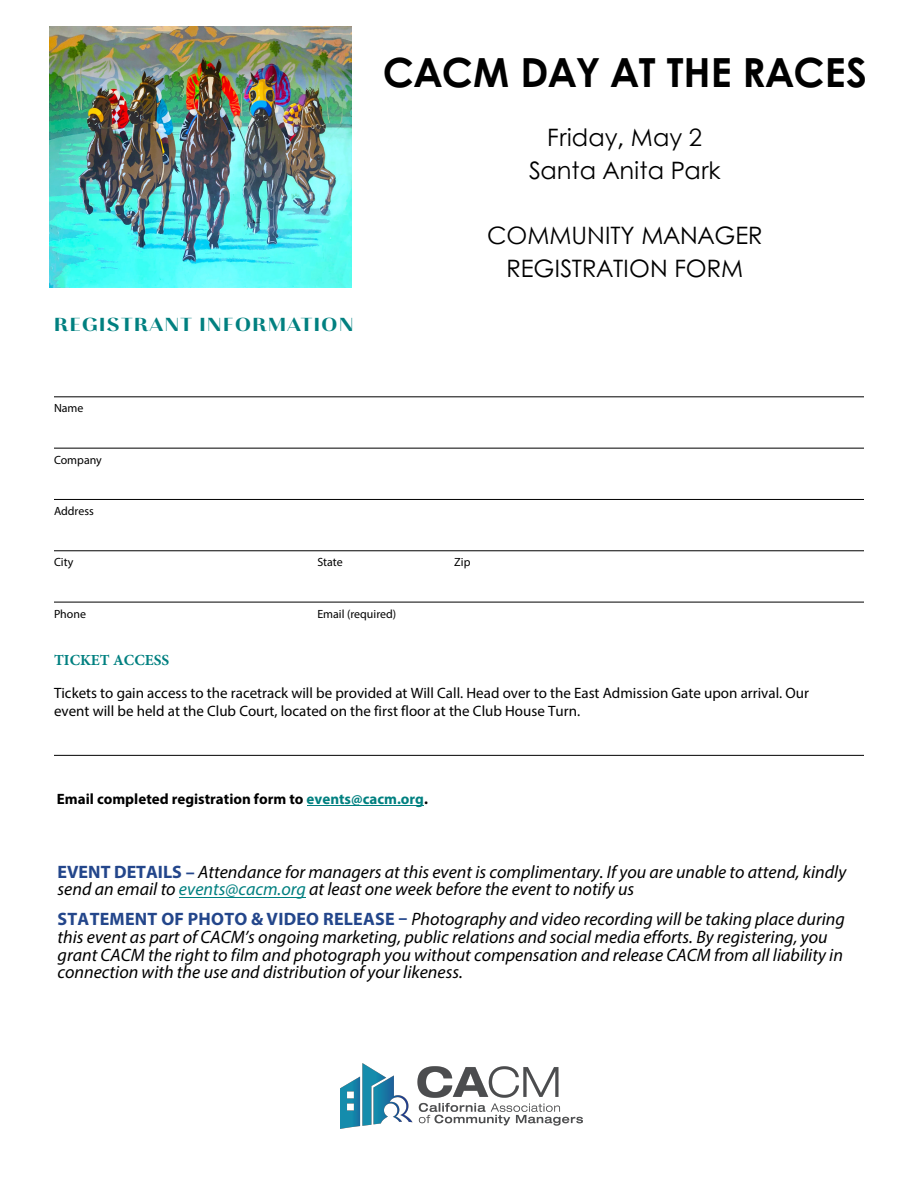
<style>
.page{position:relative;width:918px;height:1188px;background:#fff}
.page>*{position:absolute;margin:0;border:0;box-sizing:border-box;transform-origin:0 0}
.t1{font:700 40.2px "Century Gothic";color:#000}
.t2{font:24px/32.7px "Century Gothic";color:#000;text-align:center}
.t3{font:18.75px "Grenale Nor Bla";letter-spacing:.08em;color:#008080}
.t4{font:italic 18px/17.7px "Myriad Pro";color:#000}
.t5{font:700 15.45px "Minion Pro";color:#008080}
.t6{font:15px/18px "Myriad Pro";color:#000}
.t7{font:700 15px "Myriad Pro";color:#000}
.t8{font:11.85px "Myriad Pro";color:#000}
.s1{color:#008080}
.s2{font-weight:700;font-style:normal;color:#23468b}
</style>
<div class="page">
<hr style="left:54px;top:397px;width:810px;height:1px;background:#000">
<hr style="left:54px;top:448px;width:810px;height:1px;background:#000">
<hr style="left:54px;top:499px;width:810px;height:1px;background:#000">
<hr style="left:54px;top:551px;width:810px;height:1px;background:#000">
<hr style="left:54px;top:602px;width:810px;height:1px;background:#000">
<hr style="left:54px;top:755px;width:810px;height:1px;background:#000">
<img style="left:49px;top:26px;width:303px;height:261px">
<hr style="left:179px;top:897px;width:127px;height:1px;background:#008080">
<hr style="left:307px;top:805px;width:117px;height:1px;background:#008080">
<img style="left:341px;top:1063px;width:242px;height:65px">
<h1 class="t1" style="left:383px;top:42px;width:485px">CACM DAY AT THE RACES</h1>
<h2 class="t2" style="left:529px;top:120px;width:193px">Friday, May 2<br>Santa Anita Park</h2>
<p class="t3" style="left:54px;top:313px;width:301px">REGISTRANT INFORMATION</p>
<h2 class="t2" style="left:487px;top:219px;width:277px">COMMUNITY MANAGER<br>REGISTRATION FORM</h2>
<p class="t8" style="left:54px;top:401px;width:31px">Name</p>
<p class="t8" style="left:54px;top:452px;width:49px">Company</p>
<p class="t8" style="left:54px;top:504px;width:41px">Address</p>
<p class="t8" style="left:54px;top:555px;width:21px">City</p>
<p class="t8" style="left:317px;top:555px;width:27px">State</p>
<p class="t8" style="left:454px;top:555px;width:18px">Zip</p>
<p class="t8" style="left:54px;top:606px;width:34px">Phone</p>
<p class="t8" style="left:317px;top:606px;width:80px">Email (required)</p>
<p class="t5" style="left:54px;top:650px;width:117px">TICKET ACCESS</p>
<p class="t6" style="left:54px;top:684px;width:757px">Tickets to gain access to the racetrack will be provided at Will Call. Head over to the East Admission Gate upon arrival. Our event will be held at the Club Court, located on the first floor at the Club House Turn.</p>
<p class="t7" style="left:57px;top:789px;width:373px">Email completed registration form to <span class="s1">events@cacm.org</span>.</p>
<p class="t4" style="left:58px;top:863px;width:790px"><span class="s2">EVENT DETAILS –</span> Attendance for managers at this event is complimentary. If you are unable to attend, kindly send an email to <span class="s1">events@cacm.org</span> at least one week before the event to notify us</p>
<p class="t4" style="left:58px;top:910px;width:789px"><span class="s2">STATEMENT OF PHOTO &amp; VIDEO RELEASE –</span> Photography and video recording will be taking place during this event as part of CACM’s ongoing marketing, public relations and social media efforts. By registering, you grant CACM the right to film and photograph you without compensation and release CACM from all liability in connection with the use and distribution of your likeness.</p>
</div>
